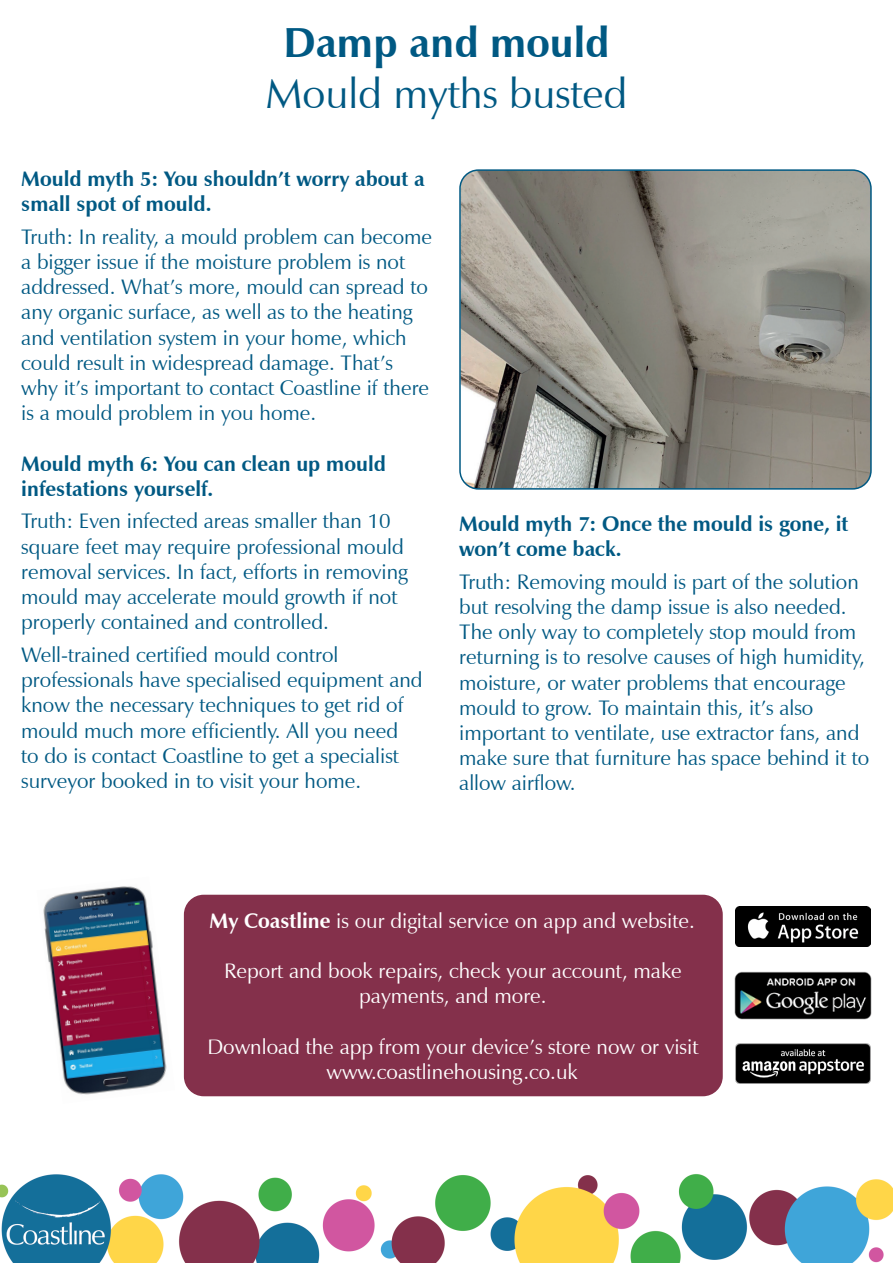
<style>
.page{position:relative;width:893px;height:1263px;background:#fff}
.page>*{position:absolute;margin:0;border:0;box-sizing:border-box;transform-origin:0 0}
.t1{font:42px "Zapf Humanist 601 BT";color:#005983}
.t2{font:700 42px "Zapf Humanist 601 BT";color:#005983}
.t3{font:21px/25.2px "Zapf Humanist 601 BT";color:#005983}
.t4{font:21px/25.2px "Zapf Humanist 601 BT";color:#fff;text-align:center}
.t5{font:700 21px/25.2px "Zapf Humanist 601 BT";color:#005983}
.s1{font-weight:700}
</style>
<div class="page">
<img style="left:0;top:1174px;width:893px;height:89px">
<img style="left:462px;top:172px;width:407px;height:315px">
<div style="left:459px;top:169px;width:413px;height:321px;border:2px solid #005983;border-radius:18px"></div>
<div style="left:184px;top:895px;width:539px;height:201px;background:#84304b;border-radius:20px"></div>
<img style="left:43px;top:886px;width:124px;height:209px">
<img style="left:735px;top:907px;width:136px;height:40px">
<img style="left:734px;top:971px;width:138px;height:48px">
<img style="left:735px;top:1044px;width:136px;height:39px">
<p class="t2" style="left:283px;top:17px;width:328px">Damp and mould</p>
<p class="t1" style="left:266px;top:67px;width:363px">Mould myths busted</p>
<p class="t5" style="left:21px;top:166px;width:405px">Mould myth 5: You shouldn’t worry about a small spot of mould.</p>
<p class="t3" style="left:21px;top:224px;width:412px">Truth: In reality, a mould problem can become a bigger issue if the moisture problem is not addressed. What’s more, mould can spread to any organic surface, as well as to the heating and ventilation system in your home, which could result in widespread damage. That’s why it’s important to contact Coastline if there is a mould problem in you home.</p>
<p class="t5" style="left:21px;top:451px;width:366px">Mould myth 6: You can clean up mould infestations yourself.</p>
<p class="t3" style="left:21px;top:509px;width:388px">Truth: Even infected areas smaller than 10 square feet may require professional mould removal services. In fact, efforts in removing mould may accelerate mould growth if not properly contained and controlled.</p>
<p class="t3" style="left:21px;top:642px;width:403px">Well-trained certified mould control professionals have specialised equipment and know the necessary techniques to get rid of mould much more efficiently. All you need<br>to do is contact Coastline to get a specialist surveyor booked in to visit your home.</p>
<p class="t5" style="left:459px;top:511px;width:391px">Mould myth 7: Once the mould is gone, it won’t come back.</p>
<p class="t3" style="left:459px;top:569px;width:412px">Truth: Removing mould is part of the solution but resolving the damp issue is also needed.<br>The only way to completely stop mould from returning is to resolve causes of high humidity, moisture, or water problems that encourage mould to grow. To maintain this, it’s also important to ventilate, use extractor fans, and make sure that furniture has space behind it to allow airflow.</p>
<p class="t4" style="left:210px;top:908px;width:487px"><span class="s1">My Coastline</span> is our digital service on app and website.</p>
<p class="t4" style="left:224px;top:958px;width:459px">Report and book repairs, check your account, make payments, and more.</p>
<p class="t4" style="left:207px;top:1034px;width:492px">Download the app from your device’s store now or visit</p>
<p class="t4" style="left:327px;top:1059px;width:253px">www.coastlinehousing.co.uk</p>
</div>
